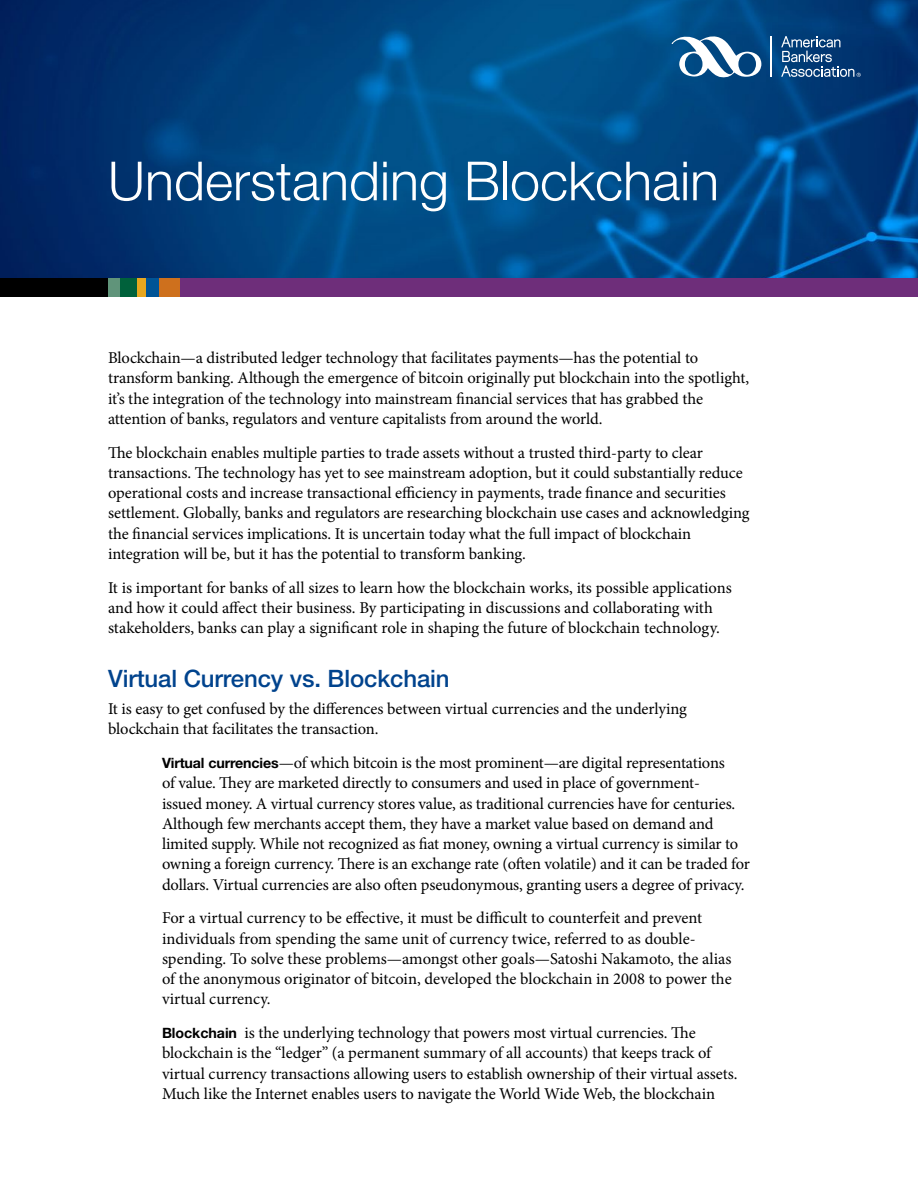
<style>
.page{position:relative;width:918px;height:1188px;background:#fff}
.page>*{position:absolute;margin:0;border:0;box-sizing:border-box;transform-origin:0 0}
.t1{font:300 54px "Helvetica Neue LT Std";color:#fff}
.t2{font:500 24px "Helvetica Neue LT Std";letter-spacing:-.005em;color:#00438d}
.t3{font:16.5px/20.2px "Minion Pro";letter-spacing:-.005em;color:#000}
.s1{font-family:"Helvetica Neue LT Std";font-weight:700;font-size:14.25px}
</style>
<div class="page">
<img style="left:0;top:0;width:918px;height:279px">
<hr style="left:770px;top:36px;width:1px;height:41px;background:#fff">
<svg style="left:672px;top:36px;width:90px;height:41px"></svg>
<svg style="left:781px;top:36px;width:80px;height:41px;background:#34608f"></svg>
<div style="left:0;top:279px;width:108px;height:18px;background:#000"></div>
<div style="left:180px;top:279px;width:738px;height:18px;background:#6e2e7a"></div>
<div style="left:108px;top:279px;width:12px;height:18px;background:#60947a"></div>
<div style="left:145px;top:279px;width:14px;height:18px;background:#005496"></div>
<div style="left:120px;top:279px;width:17px;height:18px;background:#00613b"></div>
<div style="left:159px;top:279px;width:21px;height:18px;background:#ce701d"></div>
<div style="left:137px;top:279px;width:8px;height:18px;background:#e7a71f"></div>
<h1 class="t1" style="left:108px;top:148px;width:613px">Understanding Blockchain</h1>
<p class="t3" style="left:108px;top:348px;width:643px">Blockchain—a distributed ledger technology that facilitates payments—has the potential to transform banking. Although the emergence of bitcoin originally put blockchain into the spotlight, it’s the integration of the technology into mainstream financial services that has grabbed the attention of banks, regulators and venture capitalists from around the world.</p>
<p class="t3" style="left:108px;top:442px;width:643px">The blockchain enables multiple parties to trade assets without a trusted third-party to clear transactions. The technology has yet to see mainstream adoption, but it could substantially reduce operational costs and increase transactional efficiency in payments, trade finance and securities settlement. Globally, banks and regulators are researching blockchain use cases and acknowledging the financial services implications. It is uncertain today what the full impact of blockchain integration will be, but it has the potential to transform banking.</p>
<p class="t3" style="left:108px;top:577px;width:625px">It is important for banks of all sizes to learn how the blockchain works, its possible applications and how it could affect their business. By participating in discussions and collaborating with stakeholders, banks can play a significant role in shaping the future of blockchain technology.</p>
<h2 class="t2" style="left:108px;top:664px;width:343px">Virtual Currency vs. Blockchain</h2>
<p class="t3" style="left:108px;top:699px;width:580px">It is easy to get confused by the differences between virtual currencies and the underlying blockchain that facilitates the transaction.</p>
<p class="t3" style="left:162px;top:753px;width:589px"><span class="s1">Virtual currencies</span>—of which bitcoin is the most prominent—are digital representations<br>of value. They are marketed directly to consumers and used in place of government-<br>issued money. A virtual currency stores value, as traditional currencies have for centuries.<br>Although few merchants accept them, they have a market value based on demand and limited supply. While not recognized as fiat money, owning a virtual currency is similar to owning a foreign currency. There is an exchange rate (often volatile) and it can be traded for dollars. Virtual currencies are also often pseudonymous, granting users a degree of privacy.</p>
<p class="t3" style="left:162px;top:908px;width:571px">For a virtual currency to be effective, it must be difficult to counterfeit and prevent individuals from spending the same unit of currency twice, referred to as double&shy;spending. To solve these problems—amongst other goals—Satoshi Nakamoto, the alias of the anonymous originator of bitcoin, developed the blockchain in 2008 to power the virtual currency.</p>
<p class="t3" style="left:162px;top:1023px;width:577px"><span class="s1">Blockchain</span> is the underlying technology that powers most virtual currencies. The blockchain is the “ledger” (a permanent summary of all accounts) that keeps track of virtual currency transactions allowing users to establish ownership of their virtual assets.<br>Much like the Internet enables users to navigate the World Wide Web, the blockchain</p>
</div>
